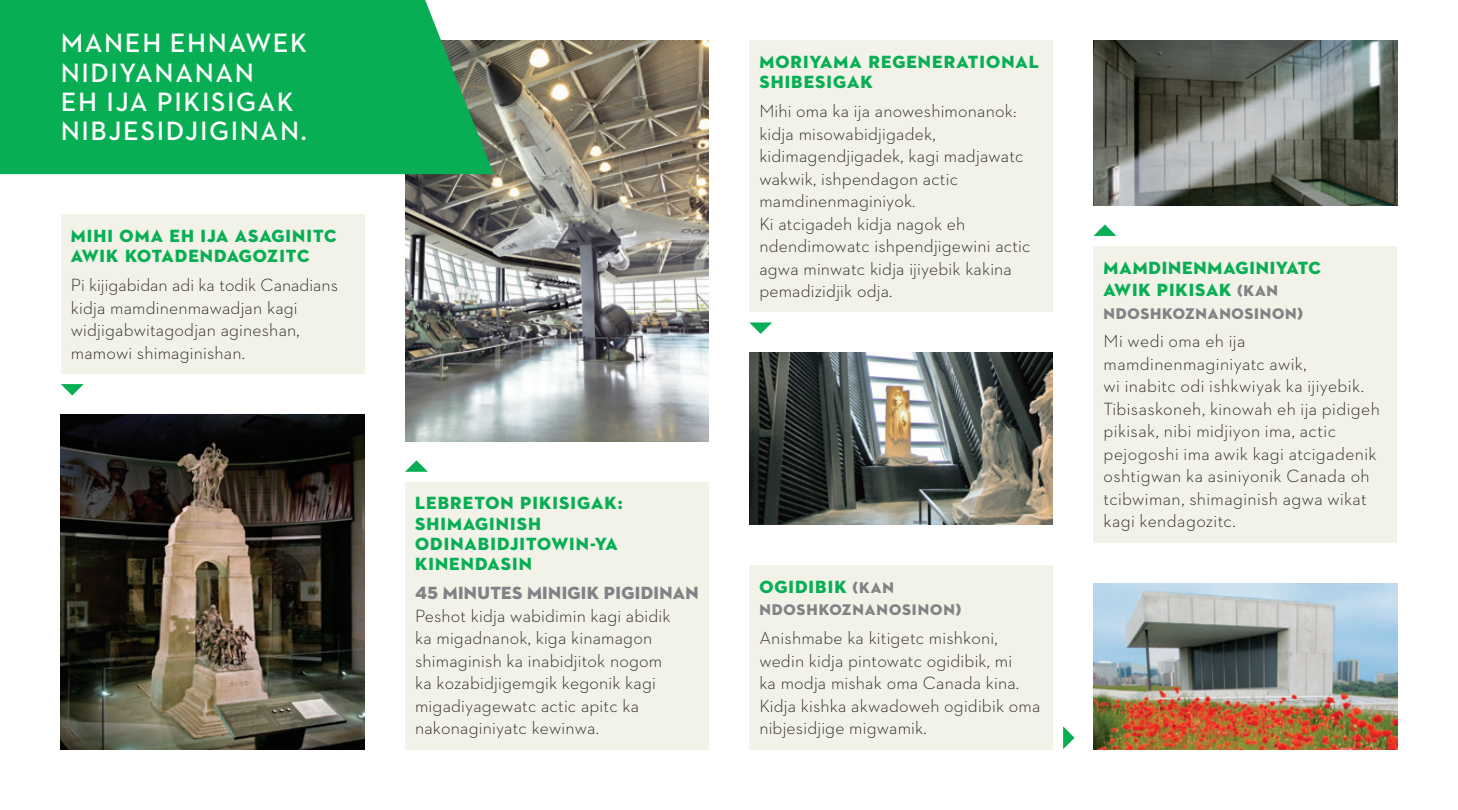
<style>
.page{position:relative;width:1458px;height:810px;background:#fff}
.page>*{position:absolute;margin:0;border:0;box-sizing:border-box;transform-origin:0 0}
.t1{font:600 27px/29.2px "Neutraface 2 Text";letter-spacing:.06em;color:#fff}
.t2{font:300 18px/22.5px "Neutraface 2 Text";letter-spacing:.01em;color:#231f20}
.t3{font:18px/20.2px "Neutraface 2 Display Titling";letter-spacing:.06em;color:#08ae53}
.t4{font:18px "Neutraface 2 Display Titling";letter-spacing:.02em;color:#808285}
.t5{font:15.75px "Neutraface 2 Display Titling";letter-spacing:.05em;color:#808285}
.s1{font-size:15.75px;color:#808285}
</style>
<div class="page">
<img style="left:405px;top:40px;width:304px;height:401px">
<svg style="left:0;top:0;width:494px;height:174px;background:#13ad58"></svg>
<div style="left:61px;top:215px;width:303px;height:159px;background:#f2f2e9"></div>
<div style="left:405px;top:482px;width:304px;height:267px;background:#f2f2e9"></div>
<div style="left:1094px;top:246px;width:303px;height:297px;background:#f2f2e9"></div>
<div style="left:749px;top:565px;width:304px;height:184px;background:#f2f2e9"></div>
<div style="left:749px;top:40px;width:304px;height:272px;background:#f2f2e9"></div>
<img style="left:1093px;top:40px;width:304px;height:166px">
<svg style="left:405px;top:460px;width:23px;height:12px"></svg>
<svg style="left:1094px;top:224px;width:22px;height:12px"></svg>
<svg style="left:61px;top:384px;width:23px;height:12px"></svg>
<svg style="left:749px;top:322px;width:23px;height:12px"></svg>
<svg style="left:1063px;top:726px;width:12px;height:23px"></svg>
<img style="left:61px;top:414px;width:304px;height:335px">
<img style="left:749px;top:353px;width:304px;height:172px">
<img style="left:1093px;top:583px;width:304px;height:166px">
<h1 class="t1" style="left:61px;top:28px;width:248px">MANEH EHNAWEK<br>NIDIYANANAN<br>EH IJA PIKISIGAK<br>NIBJESIDJIGINAN.</h1>
<p class="t3" style="left:71px;top:226px;width:267px">MIHI OMA EH IJA ASAGINITC<br>AWIK KOTADENDAGOZITC</p>
<p class="t2" style="left:71px;top:274px;width:269px">Pi kijigabidan adi ka todik Canadians kidja mamdinenmawadjan kagi widjigabwitagodjan agineshan, mamowi shimaginishan.</p>
<p class="t3" style="left:759px;top:52px;width:281px">MORIYAMA REGENERATIONAL<br>SHIBESIGAK</p>
<p class="t2" style="left:759px;top:100px;width:273px">Mihi oma ka ija anoweshimonanok: kidja misowabidjigadek, kidimagendjigadek, kagi madjawatc wakwik, ishpendagon actic mamdinenmaginiyok.<br>Ki atcigadeh kidja nagok eh ndendimowatc ishpendjigewini actic agwa minwatc kidja ijiyebik kakina pemadizidjik odja.</p>
<p class="t3" style="left:415px;top:493px;width:209px">LEBRETON PIKISIGAK:<br>SHIMAGINISH<br>ODINABIDJITOWIN-YA<br>KINENDASIN</p>
<p class="t4" style="left:415px;top:582px;width:285px">45 MINUTES MINIGIK PIGIDINAN</p>
<p class="t2" style="left:415px;top:604px;width:257px">Peshot kidja wabidimin kagi abidik ka migadnanok, kiga kinamagon shimaginish ka inabidjitok nogom ka kozabidjigemgik kegonik kagi migadiyagewatc actic apitc ka nakonaginiyatc kewinwa.</p>
<p class="t3" style="left:759px;top:576px;width:136px">OGIDIBIK <span class="s1">(KAN</span></p>
<p class="t5" style="left:759px;top:600px;width:204px">NDOSHKOZNANOSINON)</p>
<p class="t2" style="left:759px;top:626px;width:283px">Anishmabe ka kitigetc mishkoni, wedin kidja pintowatc ogidibik, mi<br>ka modja mishak oma Canada kina.<br>Kidja kishka akwadoweh ogidibik oma nibjesidjige migwamik.</p>
<p class="t3" style="left:1104px;top:256px;width:219px;line-height:22.5px">MAMDINENMAGINIYATC<br>AWIK PIKISAK <span class="s1">(KAN</span></p>
<p class="t5" style="left:1104px;top:303px;width:201px">NDOSHKOZNANOSINON)</p>
<p class="t2" style="left:1104px;top:330px;width:278px">Mi wedi oma eh ija mamdinenmaginiyatc awik,<br>wi inabitc odi ishkwiyak ka ijiyebik.<br>Tibisaskoneh, kinowah eh ija pidigeh pikisak, nibi midjiyon ima, actic pejogoshi ima awik kagi atcigadenik oshtigwan ka asiniyonik Canada oh tcibwiman, shimaginish agwa wikat kagi kendagozitc.</p>
</div>
